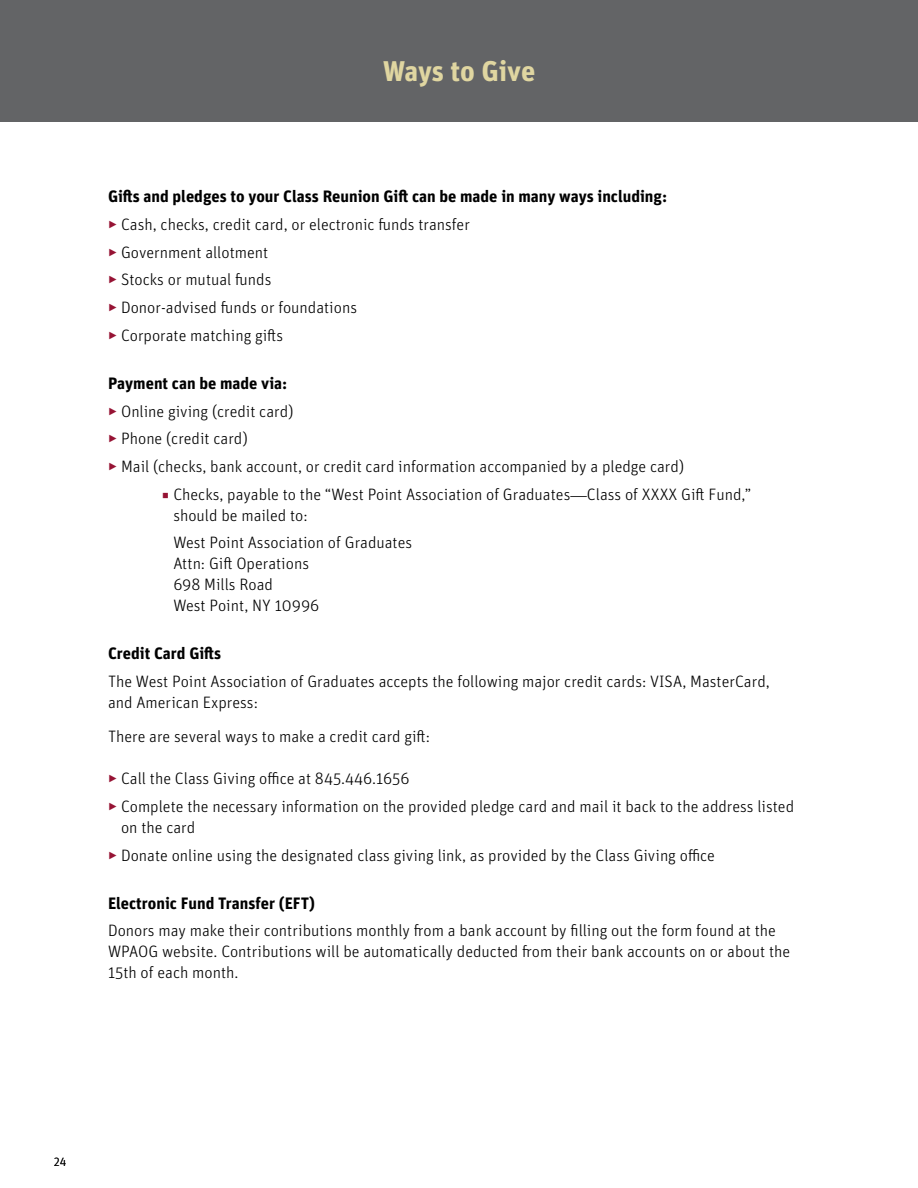
<style>
.page{position:relative;width:918px;height:1188px;background:#fff}
.page>*{position:absolute;margin:0;border:0;box-sizing:border-box;transform-origin:0 0}
.t1{font:700 28.5px "Unit Pro";letter-spacing:-.005em;color:#e0d6a1}
.t2{font:300 16.5px/27.8px "Unit Pro";color:#000}
.t3{font:700 16.5px "Unit Pro";color:#000}
.t4{font:300 12px "Unit Pro";color:#000}
.s1{font-weight:700}
.s2{color:#961334}
.s3{font-family:"Adobe Garamond Pro";font-weight:400}
</style>
<div class="page">
<div style="left:0;top:0;width:918px;height:122px;background:#636466"></div>
<h1 class="t1" style="left:383px;top:51px;width:154px">Ways to Give</h1>
<p class="t2" style="left:108px;top:182px;width:561px"><span class="s1">Gifts and pledges to your Class Reunion Gift can be made in many ways including: </span><span class="s2">‣</span> Cash, checks, credit card, or electronic funds transfer<br><span class="s2">‣</span> Government allotment<br><span class="s2">‣</span> Stocks or mutual funds<br><span class="s2">‣</span> Donor-advised funds or foundations<br><span class="s2">‣</span> Corporate matching gifts</p>
<p class="t2" style="left:108px;top:369px;width:578px"><span class="s1">Payment can be made via:<br></span><span class="s2">‣</span> Online giving (credit card)<br><span class="s2">‣</span> Phone (credit card)<br><span class="s2">‣</span> Mail (checks, bank account, or credit card information accompanied by a pledge card)</p>
<p class="t2" style="left:173px;top:483px;width:580px;line-height:21px;text-indent:-11px"><span class="s2">▪</span> Checks, payable to the “West Point Association of Graduates<span class="s3">—</span>Class of XXXX Gift Fund,” should be mailed to:</p>
<p class="t2" style="left:173px;top:531px;width:240px;line-height:21px">West Point Association of Graduates<br>Attn: Gift Operations<br>698 Mills Road<br>West Point, NY 10996</p>
<p class="t3" style="left:108px;top:641px;width:115px">Credit Card Gifts</p>
<p class="t2" style="left:108px;top:670px;width:663px;line-height:21px">The West Point Association of Graduates accepts the following major credit cards: VISA, MasterCard, and American Express:</p>
<p class="t2" style="left:108px;top:722px;width:324px">There are several ways to make a credit card gift:</p>
<p class="t2" style="left:108px;top:764px;width:688px"><span class="s2">‣</span> Call the Class Giving office at 845.446.1656<br><span class="s2">‣</span> Complete the necessary information on the provided pledge card and mail it back to the address listed</p>
<p class="t2" style="left:108px;top:813px;width:609px;text-indent:13px">on the card<br><span class="s2">‣</span> Donate online using the designated class giving link, as provided by the Class Giving office</p>
<p class="t3" style="left:108px;top:891px;width:209px">Electronic Fund Transfer (EFT)</p>
<p class="t2" style="left:108px;top:920px;width:684px;line-height:21px">Donors may make their contributions monthly from a bank account by filling out the form found at the<br>WPAOG website. Contributions will be automatically deducted from their bank accounts on or about the<br>15th of each month.</p>
<p class="t4" style="left:53px;top:1154px;width:14px">24</p>
</div>
